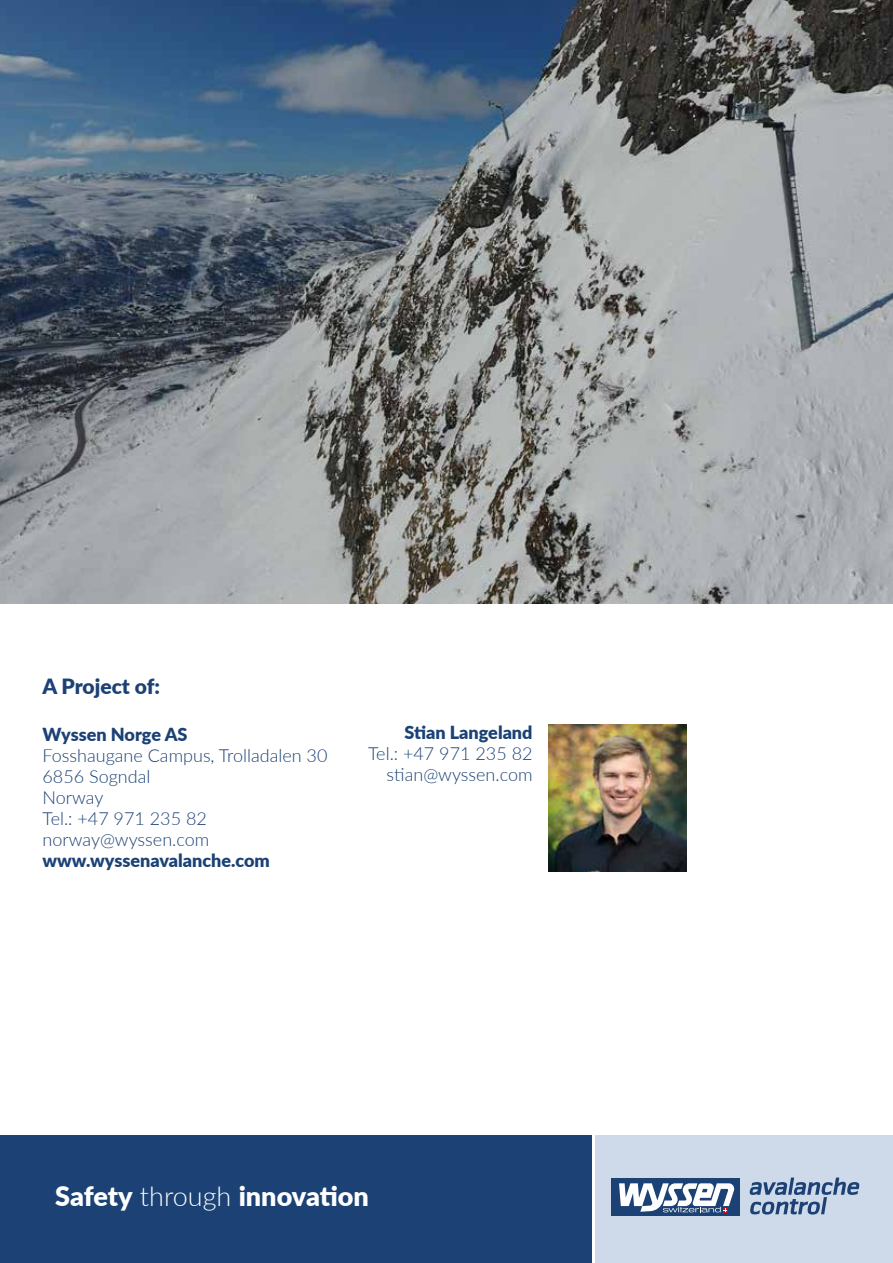
<style>
.page{position:relative;width:893px;height:1263px;background:#fff}
.page>*{position:absolute;margin:0;border:0;box-sizing:border-box;transform-origin:0 0}
.t1{font:900 27px "Lato";letter-spacing:-.005em;color:#fff}
.t2{font:900 21px "Lato";color:#1b4175}
.t3{font:300 18px/21px "Lato";color:#1b4175}
.t4{font:900 18px "Lato";color:#1b4175}
.s1{font-weight:300}
</style>
<div class="page">
<div style="left:0;top:1135px;width:591px;height:128px;background:#1b4175"></div>
<div style="left:595px;top:1135px;width:298px;height:128px;background:#cedaea"></div>
<div style="left:612px;top:1178px;width:128px;height:37px;background:#1b4175"></div>
<svg style="left:750px;top:1177px;width:109px;height:37px"></svg>
<svg style="left:619px;top:1183px;width:116px;height:29px"></svg>
<img style="left:549px;top:725px;width:137px;height:147px">
<img style="left:0;top:0;width:893px;height:604px">
<p class="t2" style="left:43px;top:670px;width:119px">A Project of:</p>
<p class="t4" style="left:43px;top:720px;width:146px">Wyssen Norge AS</p>
<p class="t3" style="left:43px;top:744px;width:286px">Fosshaugane Campus, Trolladalen 30<br>6856 Sogndal<br>Norway<br>Tel.: +47 971 235 82 norway@wyssen.com</p>
<p class="t4" style="left:43px;top:846px;width:229px">www.wyssenavalanche.com</p>
<p class="t4" style="left:404px;top:719px;width:130px">Stian Langeland</p>
<p class="t3" style="left:368px;top:743px;width:166px;text-align:right">Tel.: +47 971 235 82 stian@wyssen.com</p>
<h1 class="t1" style="left:55px;top:1175px;width:315px">Safety <span class="s1">through</span> innovation</h1>
</div>
